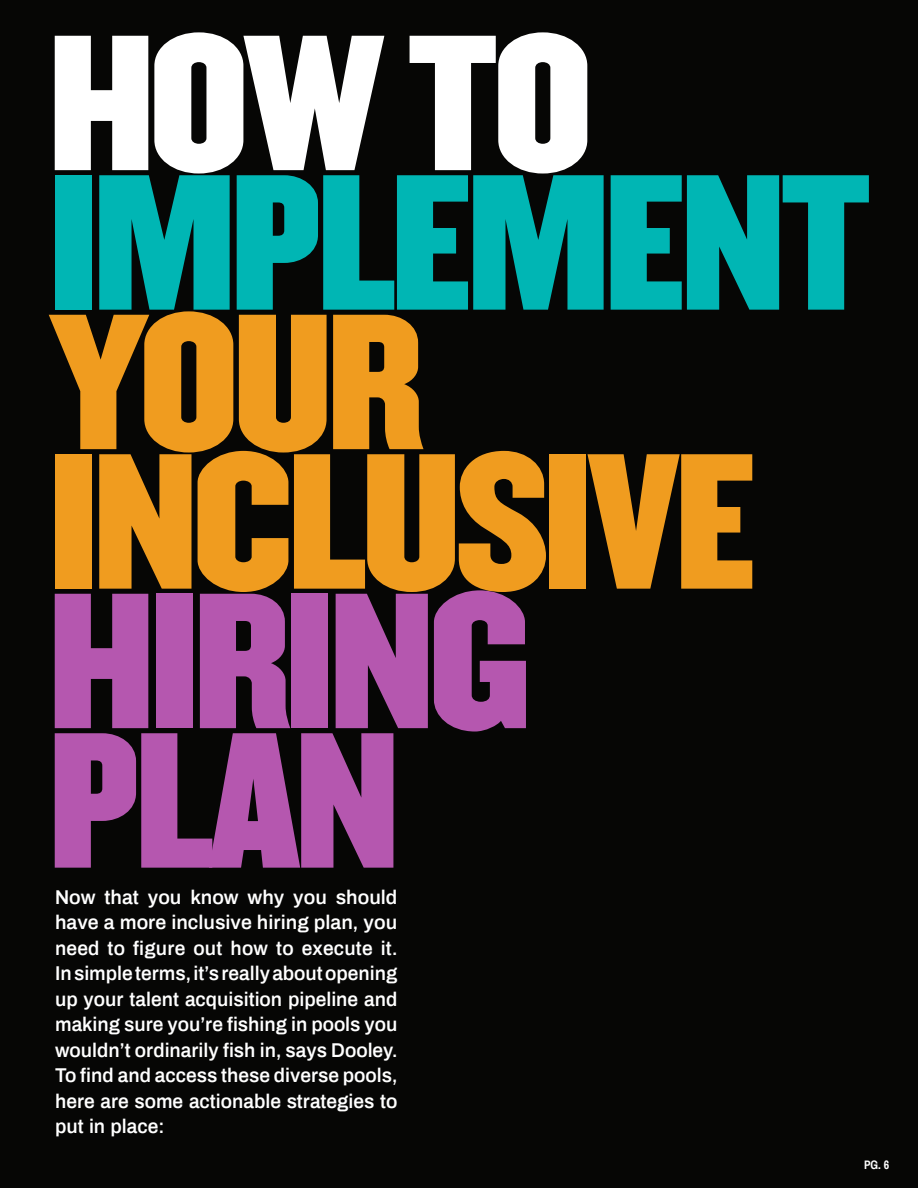
<style>
.page{position:relative;width:918px;height:1188px;background:#060605}
.page>*{position:absolute;margin:0;border:0;box-sizing:border-box;transform-origin:0 0}
.t1{font:168px/139.5px "Champion Middleweight";letter-spacing:-.03em;color:#00b6b4}
.t2{font:168px/139.5px "Champion Middleweight";letter-spacing:-.03em;color:#f09c1f}
.t3{font:168px "Champion Middleweight";color:#b557af}
.t4{font:600 19.5px/25.5px "Archivo";color:#fff;text-align:justify}
.t5{font:700 12px "Archivo Narrow";color:#fff}
.s1{color:#fff}
.s2{color:#f09c1f}
.s3{color:#b557af}
</style>
<div class="page">
<p class="t1" style="left:49px;top:29px;width:824px"><span class="s1">HOW TO<br></span>IMPLEMENT<br><span class="s2">YOUR</span></p>
<p class="t2" style="left:49px;top:448px;width:709px">INCLUSIVE<br><span class="s3">HIRING</span></p>
<p class="t3" style="left:49px;top:663px;width:352px">PLAN</p>
<p class="t4" style="left:55px;top:884px;width:344px">Now that you know why you should have a more inclusive hiring plan, you need to figure out how to execute it.<br>In simple terms, it’s really about opening up your talent acquisition pipeline and making sure you’re fishing in pools you wouldn’t ordinarily fish in, says Dooley.<br>To find and access these diverse pools, here are some actionable strategies to put in place:</p>
<p class="t5" style="left:864px;top:1158px;width:27px">PG. 6</p>
</div>
